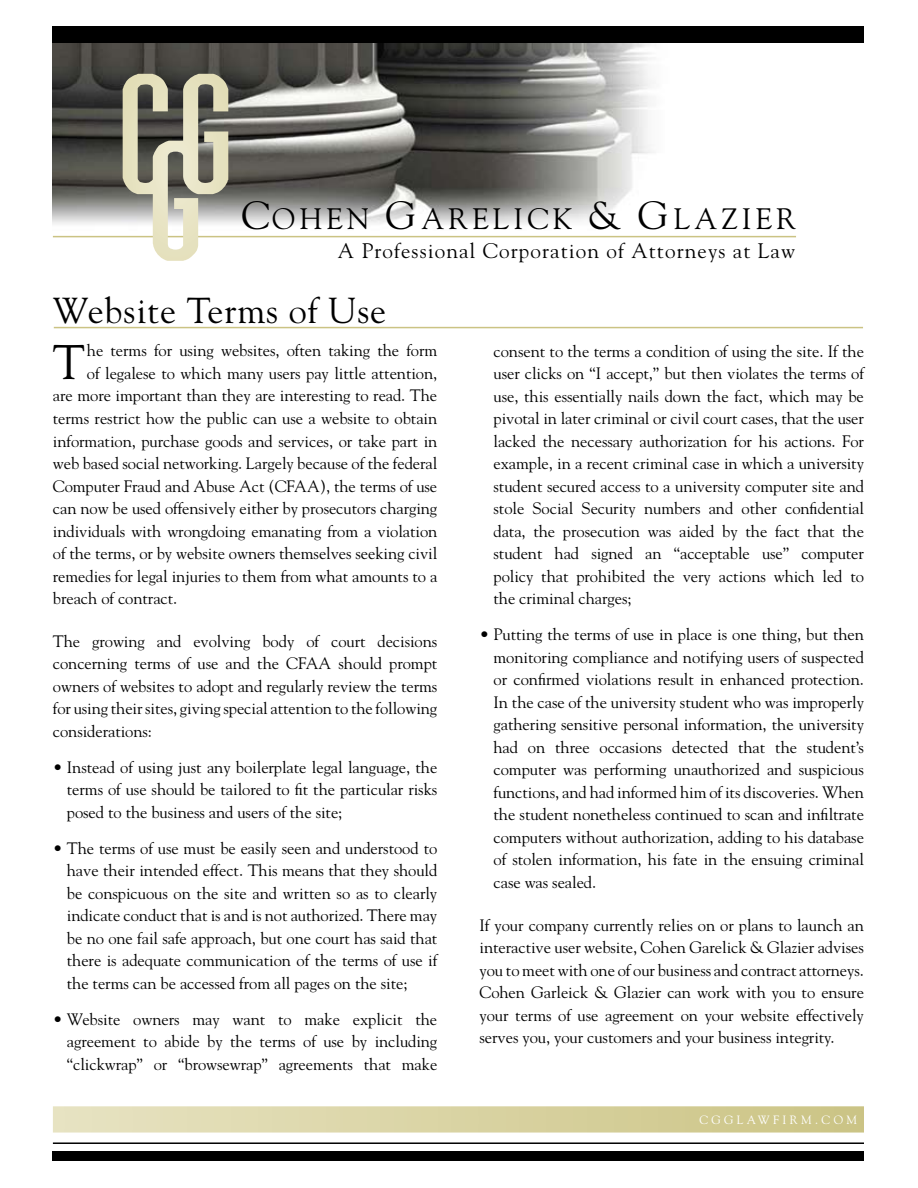
<style>
.page{position:relative;width:918px;height:1188px;background:#fff}
.page>*{position:absolute;margin:0;border:0;box-sizing:border-box;transform-origin:0 0}
.t1{font:48.45px "Goudy";color:#000}
.t2{font:36px "Goudy";letter-spacing:.025em;color:#000}
.t3{font:29.4px "Goudy";letter-spacing:.14em;color:#000}
.t4{font:21px "Goudy";letter-spacing:.055em;color:#000}
.t5{font:16.5px/22.5px "Goudy";letter-spacing:-.005em;color:#000;text-align:justify}
.t6{font:12px "Goudy";letter-spacing:.28em;color:#fff}
.s1{font-size:39.3px}
</style>
<div class="page">
<div style="left:53px;top:1106px;width:811px;height:27px;background:linear-gradient(to right,#e7e3c2,#cbc484)"></div>
<img style="left:53px;top:43px;width:601px;height:182px">
<div style="left:53px;top:26px;width:811px;height:17px;background:#000"></div>
<hr style="left:53px;top:1142px;width:811px;height:2px;background:#000">
<div style="left:53px;top:1152px;width:811px;height:9px;background:#000"></div>
<hr style="left:53px;top:236px;width:743px;height:1px;background:#cbc384">
<hr style="left:54px;top:327px;width:809px;height:1px;background:#cbc384">
<svg style="left:123px;top:74px;width:105px;height:187px;background:#b5b3a3"></svg>
<h3 class="t3" style="left:242px;top:200px;width:556px"><span class="s1">C</span>OHEN <span class="s1">G</span>ARELICK <span class="s1">&amp; G</span>LAZIER</h3>
<p class="t4" style="left:338px;top:237px;width:459px">A Professional Corporation of Attorneys at Law</p>
<h2 class="t2" style="left:53px;top:289px;width:335px">Website Terms of Use</h2>
<h1 class="t1" style="left:53px;top:332px;width:34px">T</h1>
<p class="t5" style="left:87px;top:339px;width:352px">he terms for using websites, often taking the form</p>
<p class="t5" style="left:87px;top:362px;width:352px">of legalese to which many users pay little attention,</p>
<p class="t5" style="left:53px;top:384px;width:386px">are more important than they are interesting to read. The</p>
<p class="t5" style="left:53px;top:407px;width:386px">terms restrict how the public can use a website to obtain</p>
<p class="t5" style="left:53px;top:429px;width:386px">information, purchase goods and services, or take part in</p>
<p class="t5" style="left:53px;top:452px;width:386px">web based social networking. Largely because of the federal</p>
<p class="t5" style="left:53px;top:474px;width:386px">Computer Fraud and Abuse Act (CFAA), the terms of use</p>
<p class="t5" style="left:53px;top:497px;width:386px">can now be used offensively either by prosecutors charging</p>
<p class="t5" style="left:53px;top:519px;width:386px">individuals with wrongdoing emanating from a violation</p>
<p class="t5" style="left:53px;top:542px;width:386px">of the terms, or by website owners themselves seeking civil</p>
<p class="t5" style="left:53px;top:564px;width:386px">remedies for legal injuries to them from what amounts to a</p>
<p class="t5" style="left:53px;top:587px;width:126px">breach of contract.</p>
<p class="t5" style="left:53px;top:629px;width:386px">The growing and evolving body of court decisions concerning terms of use and the CFAA should prompt owners of websites to adopt and regularly review the terms for using their sites, giving special attention to the following considerations:</p>
<p class="t5" style="left:67px;top:755px;width:372px;text-indent:-14px">• Instead of using just any boilerplate legal language, the terms of use should be tailored to fit the particular risks posed to the business and users of the site;</p>
<p class="t5" style="left:67px;top:836px;width:372px;text-indent:-14px">• The terms of use must be easily seen and understood to have their intended effect. This means that they should be conspicuous on the site and written so as to clearly indicate conduct that is and is not authorized. There may be no one fail safe approach, but one court has said that there is adequate communication of the terms of use if the terms can be accessed from all pages on the site;</p>
<p class="t5" style="left:67px;top:1007px;width:372px;text-indent:-14px">• Website owners may want to make explicit the agreement to abide by the terms of use by including “clickwrap” or “browsewrap” agreements that make</p>
<p class="t5" style="left:494px;top:339px;width:372px">consent to the terms a condition of using the site. If the user clicks on “I accept,” but then violates the terms of use, this essentially nails down the fact, which may be pivotal in later criminal or civil court cases, that the user lacked the necessary authorization for his actions. For example, in a recent criminal case in which a university student secured access to a university computer site and stole Social Security numbers and other confidential data, the prosecution was aided by the fact that the student had signed an “acceptable use” computer policy that prohibited the very actions which led to the criminal charges;</p>
<p class="t5" style="left:494px;top:623px;width:372px;text-indent:-14px">• Putting the terms of use in place is one thing, but then monitoring compliance and notifying users of suspected or confirmed violations result in enhanced protection.<br>In the case of the university student who was improperly gathering sensitive personal information, the university had on three occasions detected that the student’s computer was performing unauthorized and suspicious functions, and had informed him of its discoveries. When the student nonetheless continued to scan and infiltrate computers without authorization, adding to his database of stolen information, his fate in the ensuing criminal case was sealed.</p>
<p class="t5" style="left:480px;top:913px;width:386px">If your company currently relies on or plans to launch an interactive user website, Cohen Garelick &amp; Glazier advises you to meet with one of our business and contract attorneys.<br>Cohen Garleick &amp; Glazier can work with you to ensure your terms of use agreement on your website effectively serves you, your customers and your business integrity.</p>
<p class="t6" style="left:699px;top:1113px;width:159px">CGGLAWFIRM.COM</p>
</div>
